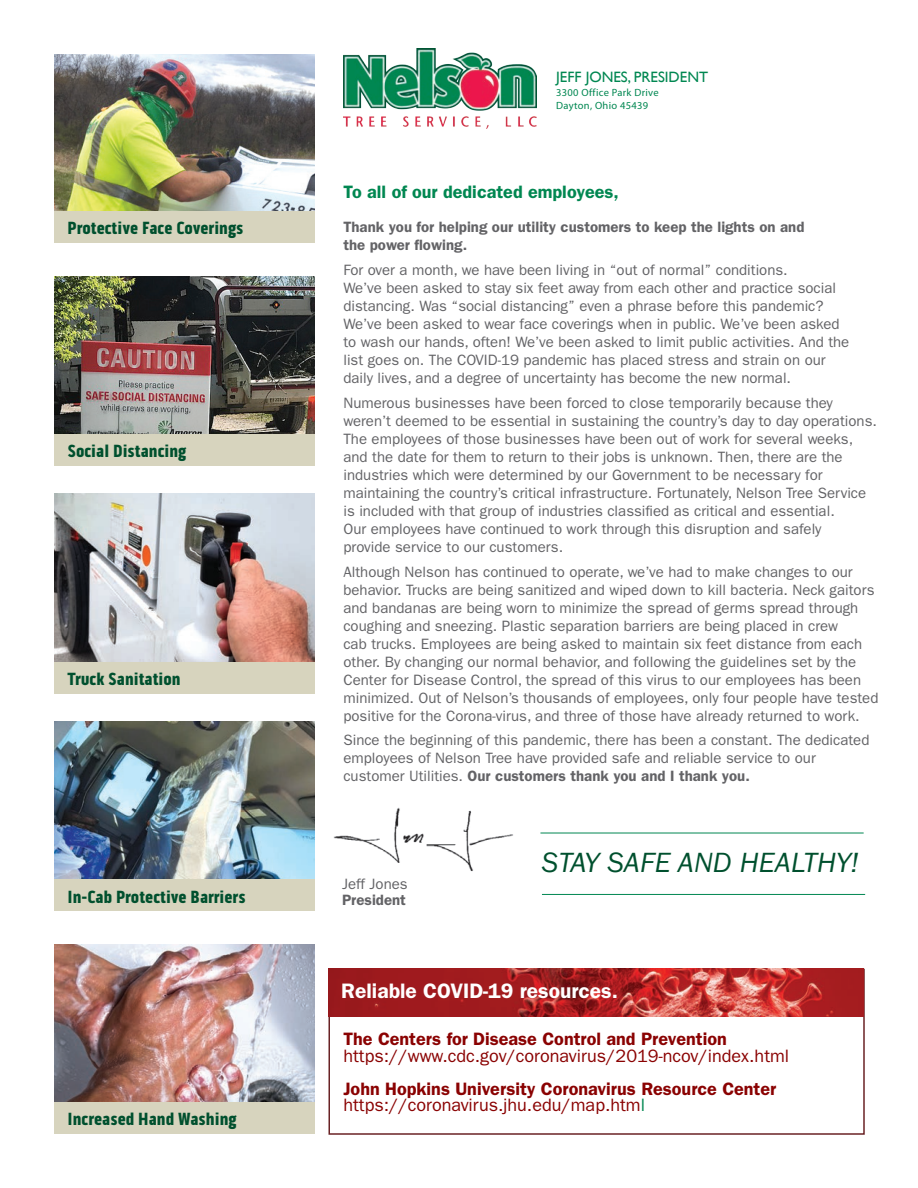
<style>
.page{position:relative;width:918px;height:1188px;background:#fff}
.page>*{position:absolute;margin:0;border:0;box-sizing:border-box;transform-origin:0 0}
.t1{font:italic 28.8px "ITC Franklin Gothic Std";color:#00502e}
.t2{font:600 21px "ITC Franklin Gothic Std";color:#fff}
.t3{font:900 18px "Pill Gothic 300 mg";color:#00502e}
.t4{font:18px "ITC Franklin Gothic Std";color:#8a0202}
.t5{font:600 18px "ITC Franklin Gothic Std";color:#8a0202}
.t6{font:600 18px "ITC Franklin Gothic Std";color:#008751}
.t7{font:15px/18px "ITC Franklin Gothic Std";color:#636366}
.t8{font:600 15px/18px "ITC Franklin Gothic Std";color:#636366}
.t9{font:15px "Gill Sans";color:#008751}
.t10{font:10.5px "Myriad Pro";letter-spacing:.03em;color:#008751}
.s1{font-weight:600}
.s2{color:#008751}
</style>
<div class="page">
<div style="left:328px;top:969px;width:537px;height:166px;background:#fff;border:2px solid #692224"></div>
<img style="left:333px;top:807px;width:180px;height:65px">
<img style="left:343px;top:49px;width:193px;height:80px">
<img style="left:54px;top:54px;width:261px;height:157px">
<div style="left:54px;top:211px;width:261px;height:32px;background:#d7d4be"></div>
<img style="left:54px;top:277px;width:261px;height:157px">
<div style="left:54px;top:434px;width:261px;height:32px;background:#d7d4be"></div>
<img style="left:54px;top:494px;width:261px;height:168px">
<div style="left:54px;top:662px;width:261px;height:32px;background:#d7d4be"></div>
<img style="left:54px;top:722px;width:261px;height:157px">
<div style="left:54px;top:879px;width:261px;height:32px;background:#d7d4be"></div>
<img style="left:54px;top:944px;width:261px;height:158px">
<div style="left:54px;top:1102px;width:261px;height:32px;background:#d7d4be"></div>
<img style="left:329px;top:969px;width:535px;height:47px">
<hr style="left:540px;top:833px;width:324px;height:1px;background:#008751">
<hr style="left:542px;top:894px;width:323px;height:1px;background:#008751">
<p class="t3" style="left:68px;top:217px;width:178px">Protective Face Coverings</p>
<p class="t3" style="left:68px;top:440px;width:121px">Social Distancing</p>
<p class="t3" style="left:68px;top:668px;width:115px">Truck Sanitation</p>
<p class="t3" style="left:68px;top:886px;width:180px">In-Cab Protective Barriers</p>
<p class="t3" style="left:68px;top:1108px;width:171px">Increased Hand Washing</p>
<p class="t9" style="left:556px;top:68px;width:153px">JEFF JONES, PRESIDENT</p>
<p class="t10" style="left:556px;top:87px;width:104px">3300 Office Park Drive</p>
<p class="t10" style="left:556px;top:100px;width:94px">Dayton, Ohio 45439</p>
<p class="t6" style="left:343px;top:181px;width:277px">To all of our dedicated employees,</p>
<p class="t8" style="left:343px;top:218px;width:463px">Thank you for helping our utility customers to keep the lights on and the power flowing.</p>
<p class="t7" style="left:343px;top:261px;width:507px">For over a month, we have been living in “out of normal” conditions.<br>We’ve been asked to stay six feet away from each other and practice social distancing. Was “social distancing” even a phrase before this pandemic?<br>We’ve been asked to wear face coverings when in public. We’ve been asked to wash our hands, often! We’ve been asked to limit public activities. And the list goes on. The COVID-19 pandemic has placed stress and strain on our daily lives, and a degree of uncertainty has become the new normal.</p>
<p class="t7" style="left:343px;top:394px;width:535px">Numerous businesses have been forced to close temporarily because they weren’t deemed to be essential in sustaining the country’s day to day operations.<br>The employees of those businesses have been out of work for several weeks, and the date for them to return to their jobs is unknown. Then, there are the industries which were determined by our Government to be necessary for maintaining the country’s critical infrastructure. Fortunately, Nelson Tree Service is included with that group of industries classified as critical and essential.<br>Our employees have continued to work through this disruption and safely<br>provide service to our customers.</p>
<p class="t7" style="left:343px;top:563px;width:537px">Although Nelson has continued to operate, we’ve had to make changes to our behavior. Trucks are being sanitized and wiped down to kill bacteria. Neck gaitors and bandanas are being worn to minimize the spread of germs spread through coughing and sneezing. Plastic separation barriers are being placed in crew<br>cab trucks. Employees are being asked to maintain six feet distance from each other. By changing our normal behavior, and following the guidelines set by the Center for Disease Control, the spread of this virus to our employees has been minimized. Out of Nelson’s thousands of employees, only four people have tested positive for the Corona-virus, and three of those have already returned to work.</p>
<p class="t7" style="left:343px;top:731px;width:528px">Since the beginning of this pandemic, there has been a constant. The dedicated employees of Nelson Tree have provided safe and reliable service to our customer Utilities. <span class="s1">Our customers thank you and I thank you.</span></p>
<p class="t7" style="left:342px;top:876px;width:67px;line-height:16.5px">Jeff Jones<br><span class="s1">President</span></p>
<p class="t1" style="left:542px;top:847px;width:318px">STAY SAFE AND HEALTHY!</p>
<p class="t2" style="left:341px;top:979px;width:278px">Reliable COVID-19 resources.</p>
<p class="t5" style="left:343px;top:1029px;width:385px">The Centers for Disease Control and Prevention</p>
<p class="t4" style="left:343px;top:1045px;width:447px">https://www.cdc.gov/coronavirus/2019-ncov/index.html</p>
<p class="t5" style="left:343px;top:1078px;width:434px">John Hopkins University Coronavirus Resource Center</p>
<p class="t4" style="left:343px;top:1095px;width:303px">https://coronavirus.jhu.edu/map.htm<span class="s2">l</span></p>
</div>
